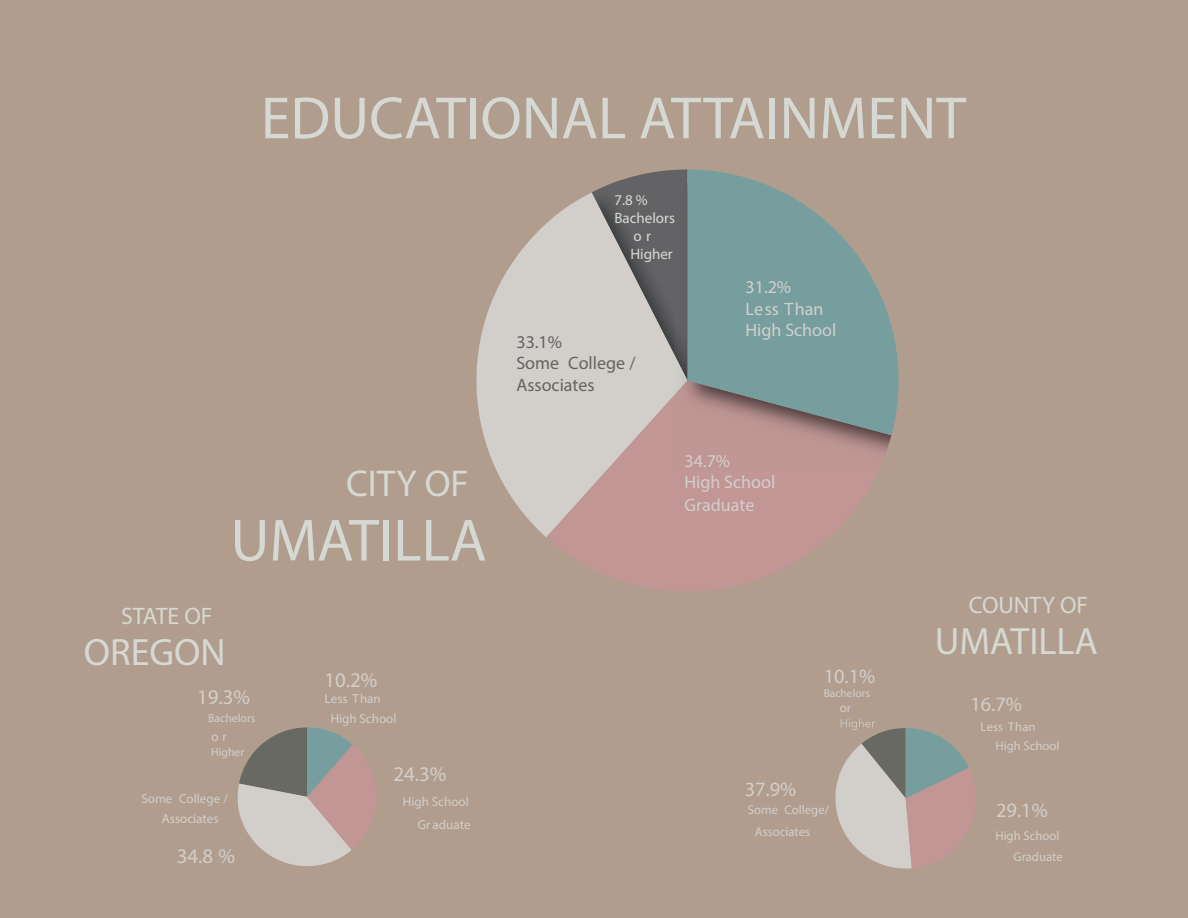
<style>
.page{position:relative;width:1188px;height:918px;background:#b19d8d}
.page>*{position:absolute;margin:0;border:0;box-sizing:border-box;transform-origin:0 0}
.Body_content{font:60px "Myriad Pro";color:#d6d9d3}
.Body_content-2{font:38.25px "Myriad Pro";color:#d6d9d3}
.Body_content-3{font:37.5px "Myriad Pro";color:#d6d9d3}
.Body_content-4{font:23.85px "Myriad Pro";color:#d6d9d3}
.t1{font:20.85px "Myriad Pro";color:#d2cfcb}
.t2{font:20.4px "Myriad Pro";color:#d2cfcb}
.t3{font:18px/21.6px "Myriad Pro";color:#d2cfcb}
.t4{font:18px/21.6px "Myriad Pro";color:#636366}
.t5{font:15px "Myriad Pro";color:#d7dbd4}
.t6{font:13.05px/20.4px "Myriad Pro";color:#d2cfcb}
.t7{font:12.75px/19.2px "Myriad Pro";color:#d2cfcb}
.t8{font:11.7px "Myriad Pro";color:#d2cfcb}
.t9{font:11.4px "Myriad Pro";color:#d2cfcb}
</style>
<div class="page">
<svg style="left:476px;top:192px;width:116px;height:345px;fill:#d2cfcb"></svg>
<svg style="left:546px;top:381px;width:332px;height:210px;fill:#c19695"></svg>
<svg style="left:592px;top:169px;width:96px;height:212px"></svg>
<img style="left:674px;top:367px;width:14px;height:14px">
<img style="left:674px;top:381px;width:217px;height:89px">
<svg style="left:688px;top:169px;width:211px;height:266px;fill:#769e9e"></svg>
<svg style="left:237px;top:727px;width:139px;height:139px"></svg>
<img style="left:841px;top:719px;width:34px;height:9px">
<svg style="left:835px;top:728px;width:141px;height:141px"></svg>
<p class="Body_content" style="left:261px;top:81px;width:707px">EDUCATIONAL ATTAINMENT</p>
<p class="Body_content-3" style="left:346px;top:461px;width:124px">CITY OF</p>
<p class="Body_content" style="left:231px;top:503px;width:258px">UMATILLA</p>
<p class="Body_content-4" style="left:121px;top:602px;width:93px">STATE OF</p>
<p class="Body_content-2" style="left:84px;top:629px;width:143px">OREGON</p>
<h3 class="t1" style="left:197px;top:684px;width:54px">19.3%</h3>
<p class="t8" style="left:208px;top:711px;width:49px">Bachelors</p>
<p class="t6" style="left:211px;top:726px;width:17px">o r</p>
<p class="t8" style="left:211px;top:745px;width:35px">Higher</p>
<p class="t6" style="left:162px;top:788px;width:68px;text-indent:-20px">Some College /<br>Associates</p>
<h3 class="t1" style="left:177px;top:843px;width:60px">34.8 %</h3>
<h3 class="t1" style="left:324px;top:667px;width:54px">10.2%</h3>
<p class="t6" style="left:331px;top:688px;width:67px;text-indent:-6px">Less Than<br>High School</p>
<h3 class="t1" style="left:394px;top:761px;width:54px">24.3%</h3>
<p class="t6" style="left:403px;top:790px;width:69px;line-height:22.8px;text-align:right">High School<br>Gr aduate</p>
<p class="t5" style="left:614px;top:191px;width:35px">7.8 %</p>
<p class="t5" style="left:614px;top:209px;width:62px">Bachelors</p>
<p class="t5" style="left:634px;top:227px;width:19px">o r</p>
<p class="t5" style="left:630px;top:245px;width:44px">Higher</p>
<h3 class="t4" style="left:516px;top:330px;width:121px">33.1%<br>Some College /<br>Associates</h3>
<h3 class="t3" style="left:746px;top:276px;width:92px">31.2%<br>Less Than<br>High School</h3>
<h3 class="t3" style="left:685px;top:449px;width:92px;line-height:22px">34.7%<br>High School<br>Graduate</h3>
<h3 class="t2" style="left:824px;top:664px;width:53px">10.1%</h3>
<p class="t9" style="left:824px;top:686px;width:48px">Bachelors</p>
<p class="t7" style="left:840px;top:698px;width:13px">or</p>
<h3 class="t2" style="left:745px;top:776px;width:53px">37.9%</h3>
<p class="t7" style="left:755px;top:799px;width:76px;line-height:21.6px;text-indent:-7px">Some College/<br>Associates</p>
<p class="Body_content-4" style="left:969px;top:590px;width:121px">COUNTY OF</p>
<p class="Body_content-2" style="left:935px;top:617px;width:164px">UMATILLA</p>
<h3 class="t2" style="left:970px;top:692px;width:53px">16.7%</h3>
<p class="t7" style="left:995px;top:717px;width:66px;text-indent:-15px">Less Than<br>High School</p>
<h3 class="t2" style="left:996px;top:797px;width:53px">29.1%</h3>
<p class="t7" style="left:995px;top:825px;width:69px;line-height:20.7px;text-align:right">High School<br>Graduate</p>
</div>
